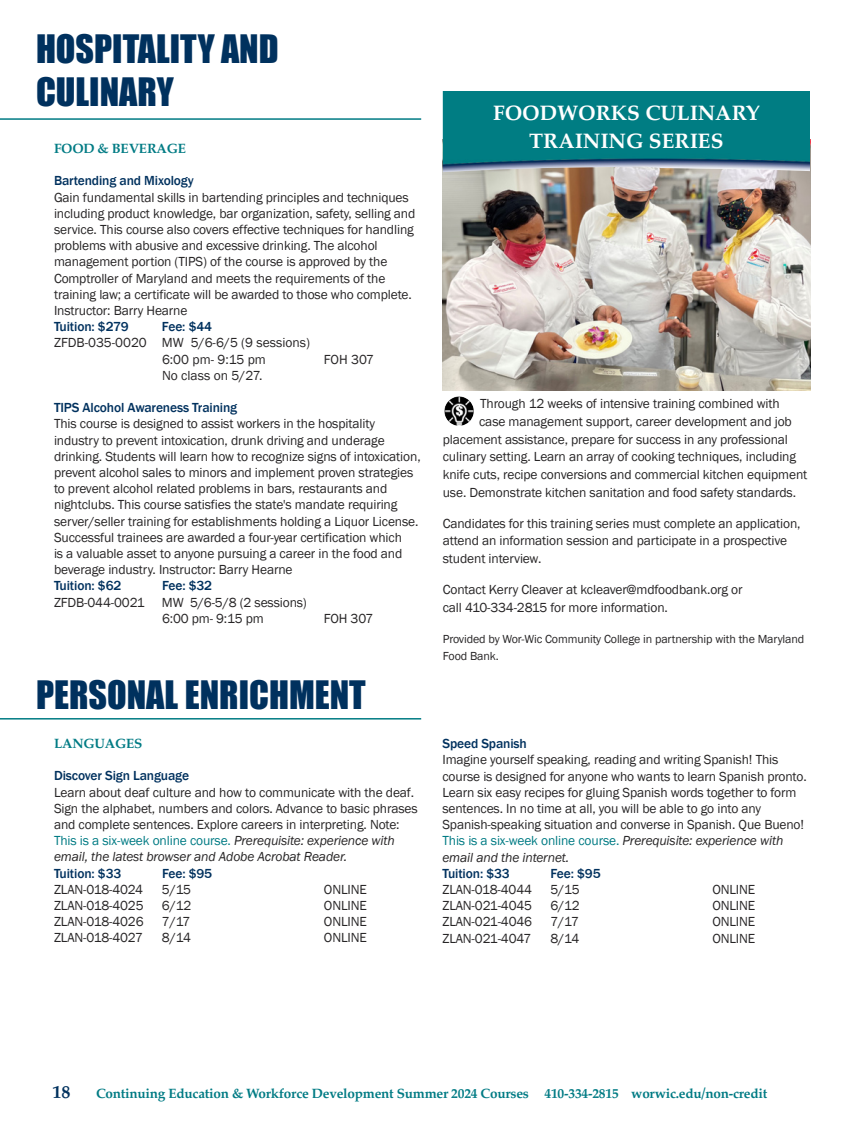
<style>
.page{position:relative;width:864px;height:1134px;background:#fff}
.page>*{position:absolute;margin:0;border:0;box-sizing:border-box;transform-origin:0 0}
.t1{font:36px/43.2px "Impact";color:#00315e}
.t2{font:700 21px/27.8px "Palatino";color:#fff;text-align:center}
.t3{font:700 18px "Palatino";color:#00315e}
.t4{font:13.5px/16.2px "Franklin Gothic";letter-spacing:-.01em;color:#272526}
.t5{font:500 13.5px "Franklin Gothic";letter-spacing:-.01em;color:#00315e}
.t6{font:700 13.5px "Palatino";letter-spacing:-.015em;color:#007b84}
.t7{font:12px/17.7px "Franklin Gothic";letter-spacing:-.01em;color:#272526}
.s1{color:#007b84}
.s2{font-style:italic}
</style>
<div class="page">
<img style="left:443px;top:172px;width:367px;height:219px">
<hr style="left:0;top:118px;width:421px;height:2px;background:#007b84">
<img style="left:443px;top:91px;width:367px;height:81px">
<img style="left:444px;top:396px;width:30px;height:30px">
<hr style="left:0;top:718px;width:421px;height:2px;background:#007b84">
<h1 class="t1" style="left:36px;top:27px;width:244px">HOSPITALITY AND<br>CULINARY</h1>
<p class="t6" style="left:54px;top:142px;width:134px">FOOD &amp; BEVERAGE</p>
<p class="t5" style="left:54px;top:173px;width:141px">Bartending and Mixology</p>
<p class="t4" style="left:54px;top:189px;width:363px">Gain fundamental skills in bartending principles and techniques including product knowledge, bar organization, safety, selling and service. This course also covers effective techniques for handling problems with abusive and excessive drinking. The alcohol management portion (TIPS) of the course is approved by the Comptroller of Maryland and meets the requirements of the training law; a certificate will be awarded to those who complete.<br>Instructor: Barry Hearne</p>
<p class="t5" style="left:54px;top:319px;width:76px">Tuition: $279</p>
<p class="t5" style="left:162px;top:319px;width:52px">Fee: $44</p>
<p class="t4" style="left:162px;top:335px;width:150px;text-indent:-108px">ZFDB-035-0020 MW 5/6-6/5 (9 sessions)<br>6:00 pm- 9:15 pm</p>
<p class="t4" style="left:324px;top:351px;width:52px">FOH 307</p>
<p class="t4" style="left:162px;top:367px;width:102px">No class on 5/27.</p>
<p class="t5" style="left:54px;top:400px;width:185px">TIPS Alcohol Awareness Training</p>
<p class="t4" style="left:54px;top:416px;width:368px">This course is designed to assist workers in the hospitality industry to prevent intoxication, drunk driving and underage drinking. Students will learn how to recognize signs of intoxication, prevent alcohol sales to minors and implement proven strategies to prevent alcohol related problems in bars, restaurants and nightclubs. This course satisfies the state's mandate requiring server/seller training for establishments holding a Liquor License.<br>Successful trainees are awarded a four-year certification which<br>is a valuable asset to anyone pursuing a career in the food and beverage industry. Instructor: Barry Hearne</p>
<p class="t5" style="left:54px;top:578px;width:69px">Tuition: $62</p>
<p class="t5" style="left:162px;top:578px;width:52px">Fee: $32</p>
<p class="t4" style="left:54px;top:594px;width:92px">ZFDB-044-0021</p>
<p class="t4" style="left:162px;top:594px;width:146px">MW 5/6-5/8 (2 sessions)<br>6:00 pm- 9:15 pm</p>
<p class="t4" style="left:324px;top:610px;width:51px">FOH 307</p>
<h1 class="t1" style="left:36px;top:673px;width:331px">PERSONAL ENRICHMENT</h1>
<p class="t6" style="left:54px;top:737px;width:90px">LANGUAGES</p>
<p class="t5" style="left:54px;top:768px;width:137px">Discover Sign Language</p>
<p class="t4" style="left:54px;top:784px;width:365px">Learn about deaf culture and how to communicate with the deaf.<br>Sign the alphabet, numbers and colors. Advance to basic phrases and complete sentences. Explore careers in interpreting. Note:<br><span class="s1">This is a six-week online course.</span> <span class="s2">Prerequisite: experience with email, the latest browser and Adobe Acrobat Reader.</span></p>
<p class="t5" style="left:54px;top:865px;width:69px">Tuition: $33</p>
<p class="t5" style="left:162px;top:865px;width:52px">Fee: $95</p>
<p class="t4" style="left:54px;top:881px;width:91px">ZLAN-018-4024</p>
<p class="t4" style="left:162px;top:881px;width:31px">5/15</p>
<p class="t4" style="left:324px;top:881px;width:44px">ONLINE</p>
<p class="t4" style="left:54px;top:897px;width:91px">ZLAN-018-4025</p>
<p class="t4" style="left:162px;top:897px;width:31px">6/12</p>
<p class="t4" style="left:324px;top:897px;width:44px">ONLINE</p>
<p class="t4" style="left:54px;top:913px;width:91px">ZLAN-018-4026</p>
<p class="t4" style="left:162px;top:913px;width:30px">7/17</p>
<p class="t4" style="left:324px;top:913px;width:44px">ONLINE</p>
<p class="t4" style="left:54px;top:930px;width:91px">ZLAN-018-4027</p>
<p class="t4" style="left:162px;top:930px;width:31px">8/14</p>
<p class="t4" style="left:324px;top:930px;width:44px">ONLINE</p>
<h2 class="t2" style="left:493px;top:101px;width:268px">FOODWORKS CULINARY<br>TRAINING SERIES</h2>
<p class="t4" style="left:480px;top:395px;width:301px">Through 12 weeks of intensive training combined with</p>
<p class="t4" style="left:479px;top:413px;width:314px">case management support, career development and job</p>
<p class="t4" style="left:443px;top:431px;width:347px">placement assistance, prepare for success in any professional</p>
<p class="t4" style="left:443px;top:449px;width:355px">culinary setting. Learn an array of cooking techniques, including</p>
<p class="t4" style="left:443px;top:466px;width:366px">knife cuts, recipe conversions and commercial kitchen equipment</p>
<p class="t4" style="left:443px;top:484px;width:355px">use. Demonstrate kitchen sanitation and food safety standards.</p>
<p class="t4" style="left:443px;top:514px;width:359px;line-height:17.7px">Candidates for this training series must complete an application, attend an information session and participate in a prospective student interview.</p>
<p class="t4" style="left:443px;top:580px;width:301px;line-height:17.7px">Contact Kerry Cleaver at kcleaver@mdfoodbank.org or call 410-334-2815 for more information.</p>
<p class="t7" style="left:443px;top:630px;width:363px">Provided by Wor-Wic Community College in partnership with the Maryland<br>Food Bank.</p>
<p class="t5" style="left:442px;top:736px;width:86px">Speed Spanish</p>
<p class="t4" style="left:442px;top:752px;width:366px">Imagine yourself speaking, reading and writing Spanish! This course is designed for anyone who wants to learn Spanish pronto.<br>Learn six easy recipes for gluing Spanish words together to form sentences. In no time at all, you will be able to go into any Spanish-speaking situation and converse in Spanish. Que Bueno!<br><span class="s1">This is a six-week online course.</span> <span class="s2">Prerequisite: experience with email and the internet.</span></p>
<p class="t5" style="left:442px;top:865px;width:69px">Tuition: $33</p>
<p class="t5" style="left:550px;top:865px;width:52px">Fee: $95</p>
<p class="t4" style="left:442px;top:881px;width:91px">ZLAN-018-4044</p>
<p class="t4" style="left:550px;top:881px;width:31px">5/15</p>
<p class="t4" style="left:712px;top:881px;width:44px">ONLINE</p>
<p class="t4" style="left:442px;top:897px;width:91px">ZLAN-021-4045</p>
<p class="t4" style="left:550px;top:897px;width:31px">6/12</p>
<p class="t4" style="left:712px;top:897px;width:44px">ONLINE</p>
<p class="t4" style="left:442px;top:914px;width:91px">ZLAN-021-4046</p>
<p class="t4" style="left:550px;top:914px;width:30px">7/17</p>
<p class="t4" style="left:712px;top:914px;width:44px">ONLINE</p>
<p class="t4" style="left:442px;top:930px;width:90px">ZLAN-021-4047</p>
<p class="t4" style="left:550px;top:930px;width:31px">8/14</p>
<p class="t4" style="left:712px;top:930px;width:44px">ONLINE</p>
<h3 class="t3" style="left:52px;top:1083px;width:19px">18</h3>
<p class="t6" style="left:96px;top:1087px;width:673px">Continuing Education &amp; Workforce Development Summer 2024 Courses 410-334-2815 worwic.edu/non-credit</p>
</div>
